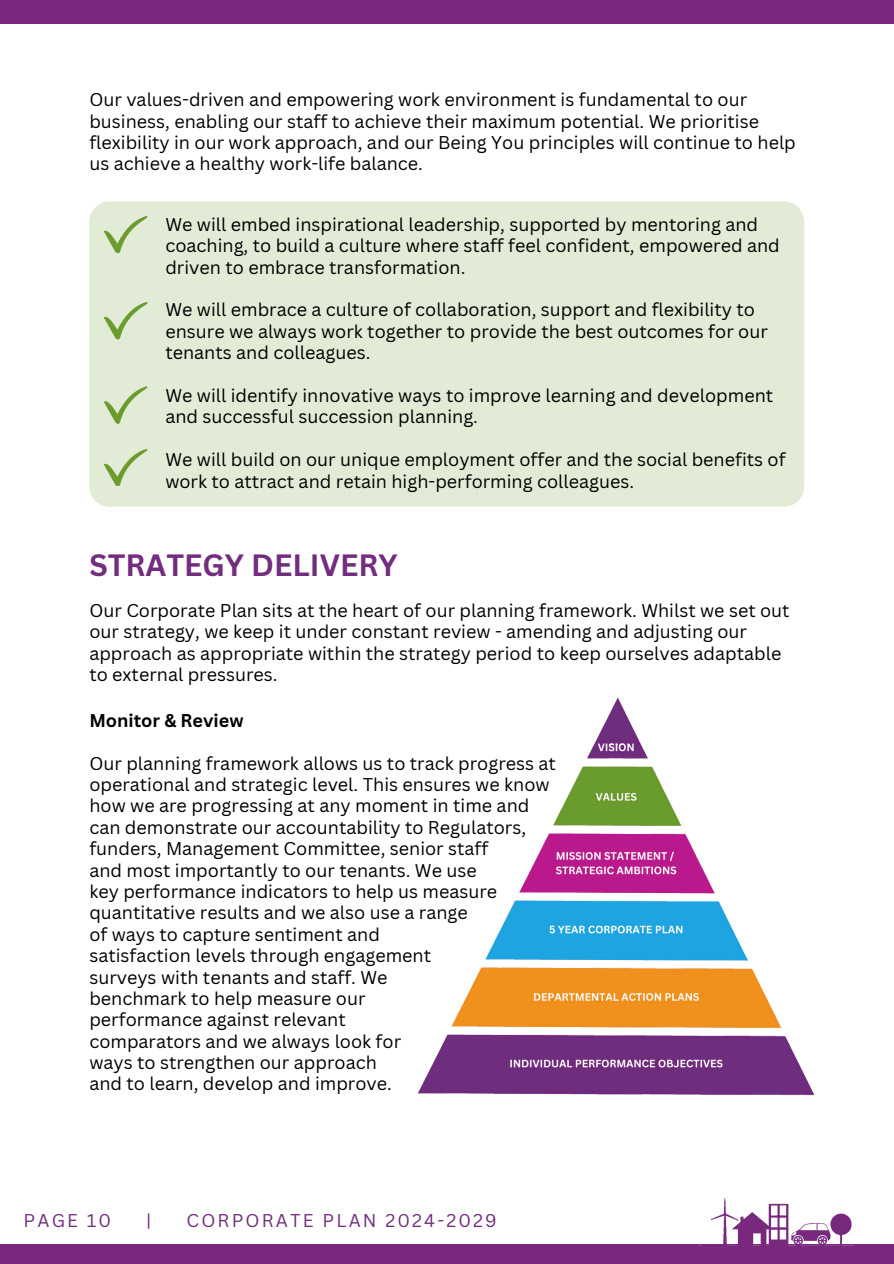
<style>
.page{position:relative;width:894px;height:1264px;background:#fff}
.page>*{position:absolute;margin:0;border:0;box-sizing:border-box;transform-origin:0 0}
.t1{font:700 30px "Canva Sans";color:#722d7e}
.t2{font:18px/21.3px "Canva Sans";color:#000}
.t3{font:18px "Canva Sans";letter-spacing:.12em;color:#722d7e}
.t4{font:700 18px "Canva Sans";color:#000}
</style>
<div class="page">
<div style="left:0;top:1244px;width:893px;height:19px;background:#78297d"></div>
<img style="left:699px;top:1198px;width:154px;height:48px">
<div style="left:89px;top:201px;width:715px;height:305px;background:#e1ebd5;border-radius:20px"></div>
<svg style="left:104px;top:216px;width:43px;height:37px"></svg>
<svg style="left:104px;top:302px;width:43px;height:37px"></svg>
<svg style="left:104px;top:386px;width:43px;height:37px"></svg>
<svg style="left:104px;top:449px;width:43px;height:37px"></svg>
<img style="left:417px;top:697px;width:398px;height:399px">
<div style="left:0;top:0;width:893px;height:23px;background:#78297d"></div>
<p class="t2" style="left:89px;top:88px;width:707px">Our values-driven and empowering work environment is fundamental to our business, enabling our staff to achieve their maximum potential. We prioritise flexibility in our work approach, and our Being You principles will continue to help us achieve a healthy work-life balance.</p>
<p class="t2" style="left:165px;top:213px;width:615px">We will embed inspirational leadership, supported by mentoring and coaching, to build a culture where staff feel confident, empowered and driven to embrace transformation.</p>
<p class="t2" style="left:165px;top:299px;width:603px">We will embrace a culture of collaboration, support and flexibility to ensure we always work together to provide the best outcomes for our tenants and colleagues.</p>
<p class="t2" style="left:165px;top:384px;width:609px">We will identify innovative ways to improve learning and development and successful succession planning.</p>
<p class="t2" style="left:165px;top:448px;width:621px">We will build on our unique employment offer and the social benefits of work to attract and retain high-performing colleagues.</p>
<p class="t1" style="left:89px;top:543px;width:310px">STRATEGY DELIVERY</p>
<h1 class="t2" style="left:89px;top:599px;width:701px">Our Corporate Plan sits at the heart of our planning framework. Whilst we set out our strategy, we keep it under constant review - amending and adjusting our approach as appropriate within the strategy period to keep ourselves adaptable to external pressures.</h1>
<p class="t4" style="left:89px;top:707px;width:156px">Monitor &amp; Review</p>
<p class="t2" style="left:89px;top:752px;width:468px">Our planning framework allows us to track progress at</p>
<h3 class="t2" style="left:89px;top:773px;width:461px">operational and strategic level. This ensures we know</h3>
<p class="t2" style="left:89px;top:794px;width:441px">how we are progressing at any moment in time and</p>
<p class="t2" style="left:89px;top:816px;width:438px">can demonstrate our accountability to Regulators,</p>
<p class="t2" style="left:89px;top:837px;width:400px">funders, Management Committee, senior staff</p>
<p class="t2" style="left:89px;top:859px;width:389px">and most importantly to our tenants. We use</p>
<p class="t2" style="left:89px;top:880px;width:409px">key performance indicators to help us measure</p>
<p class="t2" style="left:89px;top:901px;width:380px">quantitative results and we also use a range</p>
<p class="t2" style="left:89px;top:923px;width:292px">of ways to capture sentiment and</p>
<p class="t2" style="left:89px;top:944px;width:343px">satisfaction levels through engagement</p>
<p class="t2" style="left:89px;top:965px;width:299px">surveys with tenants and staff. We</p>
<p class="t2" style="left:89px;top:987px;width:277px">benchmark to help measure our</p>
<p class="t2" style="left:89px;top:1008px;width:258px">performance against relevant</p>
<p class="t2" style="left:89px;top:1030px;width:313px">comparators and we always look for</p>
<p class="t2" style="left:89px;top:1051px;width:289px">ways to strengthen our approach</p>
<p class="t2" style="left:89px;top:1072px;width:304px">and to learn, develop and improve.</p>
<p class="t3" style="left:24px;top:1207px;width:89px">PAGE 10</p>
<p class="t3" style="left:146px;top:1207px;width:7px">|</p>
<p class="t3" style="left:186px;top:1207px;width:311px">CORPORATE PLAN 2024-2029</p>
</div>
